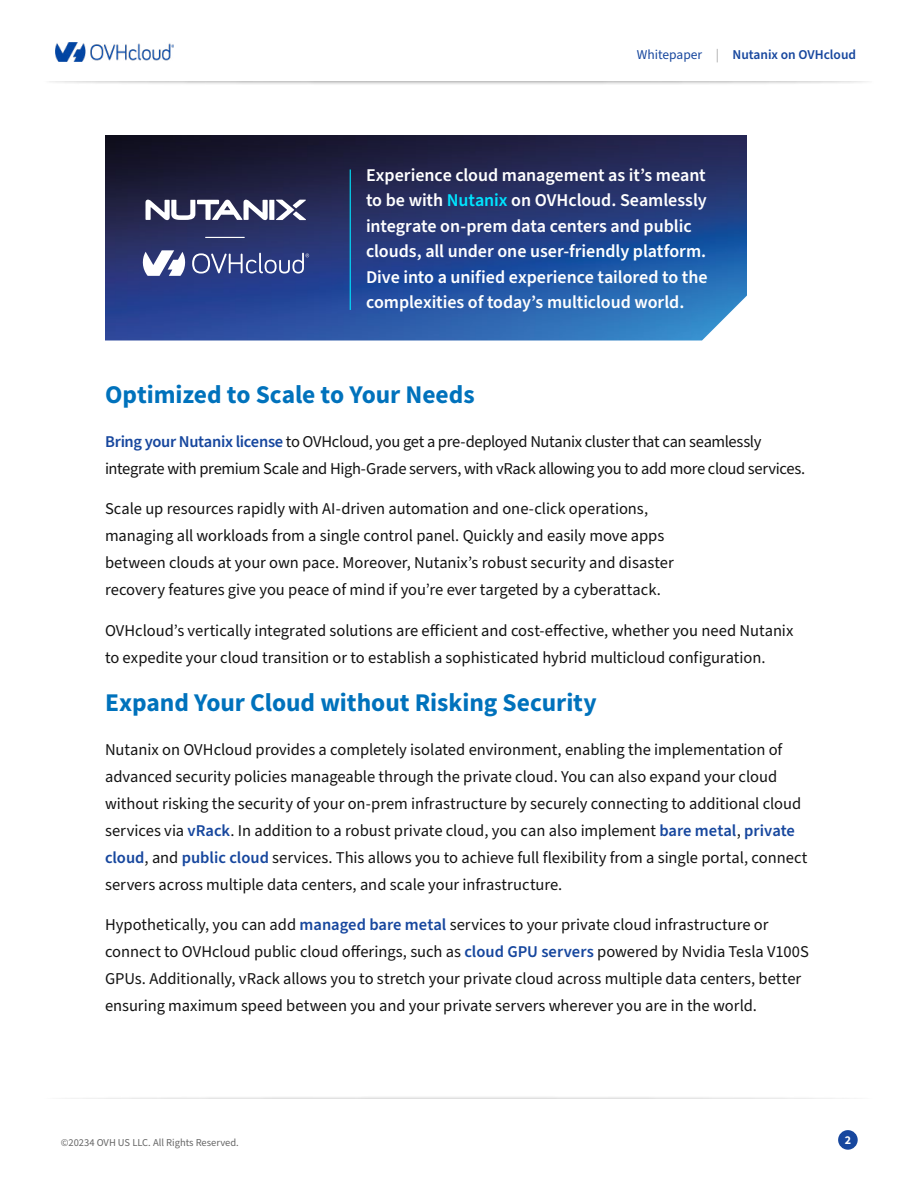
<style>
.page{position:relative;width:918px;height:1188px;background:#fff}
.page>*{position:absolute;margin:0;border:0;box-sizing:border-box;transform-origin:0 0}
.t1{font:700 25.5px "Source Sans Pro";color:#0072bc}
.t2{font:600 18px/25.5px "Source Sans Pro";letter-spacing:-.005em;color:#fff}
.t3{font:16.5px/27px "Source Sans Pro";letter-spacing:-.005em;color:#131313}
.t4{font:16.5px/27px "Source Sans Pro";letter-spacing:-.025em;color:#131313}
.t5{font:600 13.5px "Source Sans Pro";color:#17479e}
.t6{font:700 12px "Source Sans Pro";color:#fff}
.t7{font:10.5px "Source Sans Pro";color:#666}
.s1{font-weight:400}
.s2{font-weight:400;color:#a7a7a7}
.s3{color:#00e4ff}
.s4{font-weight:600;color:#17479e}
</style>
<div class="page">
<div style="left:838px;top:1130px;width:20px;height:20px;background:#17479e;border-radius:50%"></div>
<img style="left:105px;top:135px;width:642px;height:205px">
<svg style="left:146px;top:200px;width:122px;height:20px"></svg>
<div style="left:269px;top:200px;width:5px;height:20px;background:#fff"></div>
<svg style="left:276px;top:200px;width:30px;height:20px"></svg>
<svg style="left:142px;top:250px;width:167px;height:26px"></svg>
<hr style="left:205px;top:237px;width:40px;height:1px;background:#fff">
<div style="left:42px;top:70px;width:835px;height:16px;background:#000;opacity:.75"></div>
<div style="left:20px;top:70px;width:879px;height:11px;background:#fff"></div>
<div style="left:42px;top:1095px;width:835px;height:16px;background:#000;opacity:.75"></div>
<div style="left:20px;top:1100px;width:879px;height:11px;background:#fff"></div>
<img style="left:56px;top:43px;width:118px;height:18px">
<hr style="left:350px;top:170px;width:1px;height:140px;background:#00e4ff">
<p class="t5" style="left:637px;top:45px;width:221px"><span class="s1">Whitepaper</span> <span class="s2">|</span> Nutanix on OVHcloud</p>
<p class="t2" style="left:366px;top:163px;width:343px">Experience cloud management as it’s meant to be with <span class="s3">Nutanix</span> on OVHcloud. Seamlessly integrate on-prem data centers and public clouds, all under one user-friendly platform.<br>Dive into a unified experience tailored to the complexities of today’s multicloud world.</p>
<h1 class="t1" style="left:105px;top:378px;width:371px">Optimized to Scale to Your Needs</h1>
<p class="t4" style="left:105px;top:428px;width:702px"><span class="s4">Bring your Nutanix license</span> to OVHcloud, you get a pre-deployed Nutanix cluster that can seamlessly integrate with premium Scale and High-Grade servers, with vRack allowing you to add more cloud services.</p>
<p class="t3" style="left:105px;top:496px;width:570px">Scale up resources rapidly with AI-driven automation and one-click operations, managing all workloads from a single control panel. Quickly and easily move apps between clouds at your own pace. Moreover, Nutanix’s robust security and disaster recovery features give you peace of mind if you’re ever targeted by a cyberattack.</p>
<p class="t3" style="left:105px;top:617px;width:690px">OVHcloud’s vertically integrated solutions are efficient and cost-effective, whether you need Nutanix to expedite your cloud transition or to establish a sophisticated hybrid multicloud configuration.</p>
<h1 class="t1" style="left:105px;top:686px;width:493px">Expand Your Cloud without Risking Security</h1>
<p class="t3" style="left:105px;top:736px;width:704px">Nutanix on OVHcloud provides a completely isolated environment, enabling the implementation of advanced security policies manageable through the private cloud. You can also expand your cloud without risking the security of your on-prem infrastructure by securely connecting to additional cloud services via <span class="s4">vRack</span>. In addition to a robust private cloud, you can also implement <span class="s4">bare metal</span>, <span class="s4">private cloud</span>, and <span class="s4">public cloud</span> services. This allows you to achieve full flexibility from a single portal, connect servers across multiple data centers, and scale your infrastructure.</p>
<p class="t3" style="left:105px;top:912px;width:705px">Hypothetically, you can add <span class="s4">managed bare metal</span> services to your private cloud infrastructure or connect to OVHcloud public cloud offerings, such as <span class="s4">cloud GPU servers</span> powered by Nvidia Tesla V100S GPUs. Additionally, vRack allows you to stretch your private cloud across multiple data centers, better ensuring maximum speed between you and your private servers wherever you are in the world.</p>
<p class="t7" style="left:61px;top:1136px;width:180px">©20234 OVH US LLC. All Rights Reserved.</p>
<p class="t6" style="left:845px;top:1132px;width:8px">2</p>
</div>
